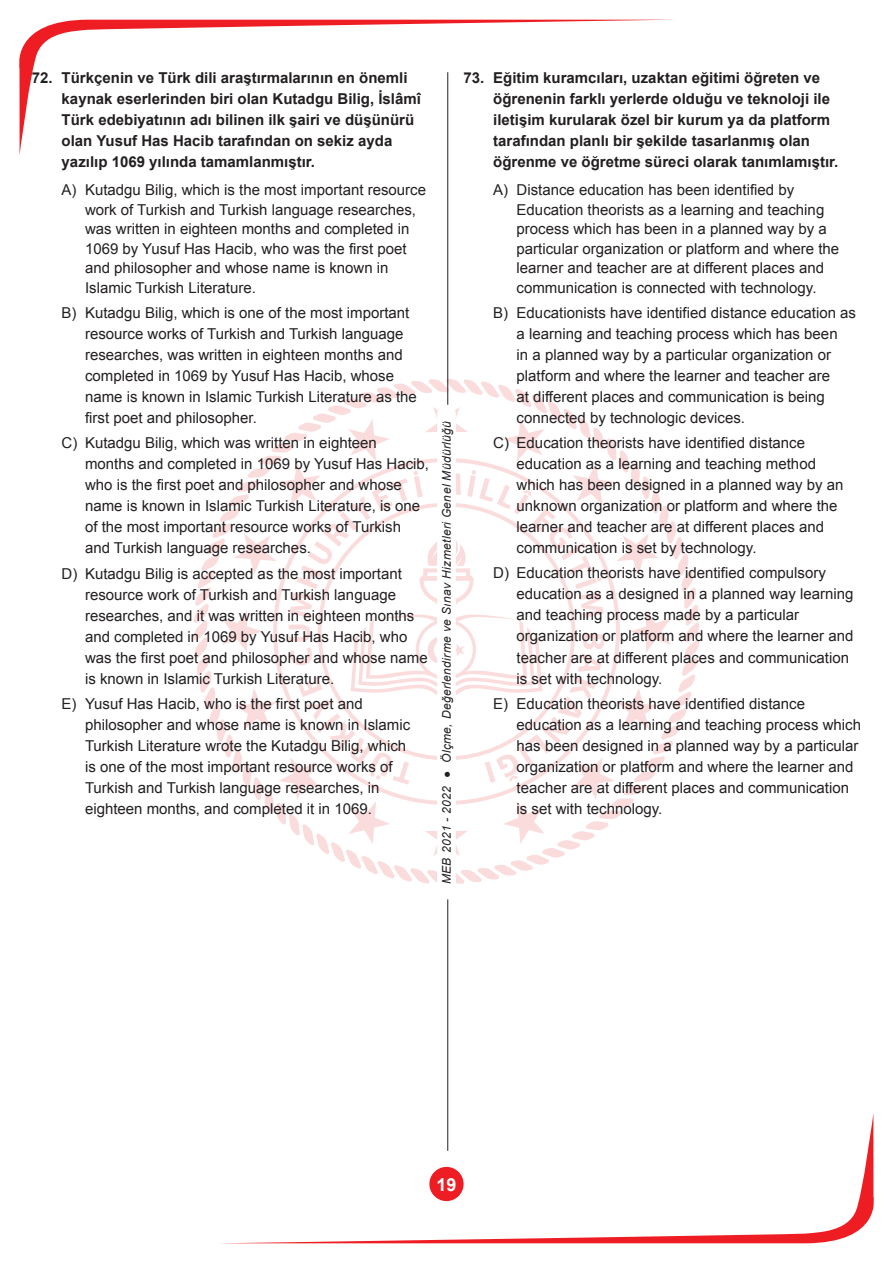
<style>
.page{position:relative;width:893px;height:1263px;background:#fff}
.page>*{position:absolute;margin:0;border:0;box-sizing:border-box;transform-origin:0 0}
.t1{font:700 18px "Arial";color:#fff}
.t2{font:15px/21px "Arial";color:#231f20}
.t3{font:700 15px/21px "Arial";color:#231f20}
.t4{font:italic 12px "Arial";letter-spacing:.03em;color:#231f20}
</style>
<div class="page">
<svg style="left:19px;top:20px;width:633px;height:135px"></svg>
<svg style="left:242px;top:1113px;width:632px;height:130px"></svg>
<svg style="left:187px;top:372px;width:519px;height:519px"></svg>
<hr style="left:447px;top:72px;width:1px;height:1079px;background:#231f20">
<div style="left:437px;top:405px;width:19px;height:494px;background:#fff;border-radius:9px"></div>
<p class="t3" style="left:62px;top:68px;width:361px;text-indent:-30px">72. Türkçenin ve Türk dili araştırmalarının en önemli kaynak eserlerinden biri olan Kutadgu Bilig, İslâmî Türk edebiyatının adı bilinen ilk şairi ve düşünürü olan Yusuf Has Hacib tarafından on sekiz ayda yazılıp 1069 yılında tamamlanmıştır.</p>
<p class="t2" style="left:85px;top:180px;width:342px;line-height:19.5px;text-indent:-23px">A) Kutadgu Bilig, which is the most important resource work of Turkish and Turkish language researches, was written in eighteen months and completed in 1069 by Yusuf Has Hacib, who was the first poet and philosopher and whose name is known in Islamic Turkish Literature.</p>
<p class="t2" style="left:85px;top:302px;width:333px;text-indent:-23px">B) Kutadgu Bilig, which is one of the most important resource works of Turkish and Turkish language researches, was written in eighteen months and completed in 1069 by Yusuf Has Hacib, whose name is known in Islamic Turkish Literature as the first poet and philosopher.</p>
<p class="t2" style="left:85px;top:433px;width:346px;text-indent:-23px">C) Kutadgu Bilig, which was written in eighteen months and completed in 1069 by Yusuf Has Hacib, who is the first poet and philosopher and whose name is known in Islamic Turkish Literature, is one of the most important resource works of Turkish and Turkish language researches.</p>
<p class="t2" style="left:85px;top:563px;width:344px;text-indent:-23px">D) Kutadgu Bilig is accepted as the most important resource work of Turkish and Turkish language researches, and it was written in eighteen months and completed in 1069 by Yusuf Has Hacib, who was the first poet and philosopher and whose name is known in Islamic Turkish Literature.</p>
<p class="t2" style="left:85px;top:693px;width:327px;text-indent:-23px">E) Yusuf Has Hacib, who is the first poet and philosopher and whose name is known in Islamic Turkish Literature wrote the Kutadgu Bilig, which is one of the most important resource works of Turkish and Turkish language researches, in eighteen months, and completed it in 1069.</p>
<p class="t4" style="left:439px;top:884px;width:465px;rotate:-90deg">MEB 2021 - 2022 ● Ölçme, Değerlendirme ve Sınav Hizmetleri Genel Müdürlüğü</p>
<p class="t3" style="left:493px;top:68px;width:347px;text-indent:-30px">73. Eğitim kuramcıları, uzaktan eğitimi öğreten ve öğrenenin farklı yerlerde olduğu ve teknoloji ile iletişim kurularak özel bir kurum ya da platform tarafından planlı bir şekilde tasarlanmış olan öğrenme ve öğretme süreci olarak tanımlamıştır.</p>
<p class="t2" style="left:517px;top:180px;width:324px;line-height:19.5px;text-indent:-23px">A) Distance education has been identified by Education theorists as a learning and teaching process which has been in a planned way by a particular organization or platform and where the learner and teacher are at different places and communication is connected with technology.</p>
<p class="t2" style="left:517px;top:302px;width:341px;text-indent:-23px">B) Educationists have identified distance education as a learning and teaching process which has been<br>in a planned way by a particular organization or platform and where the learner and teacher are<br>at different places and communication is being connected by technologic devices.</p>
<p class="t2" style="left:517px;top:433px;width:328px;text-indent:-23px">C) Education theorists have identified distance education as a learning and teaching method which has been designed in a planned way by an unknown organization or platform and where the learner and teacher are at different places and communication is set by technology.</p>
<p class="t2" style="left:517px;top:563px;width:338px;text-indent:-23px">D) Education theorists have identified compulsory education as a designed in a planned way learning and teaching process made by a particular organization or platform and where the learner and teacher are at different places and communication is set with technology.</p>
<p class="t2" style="left:517px;top:693px;width:346px;text-indent:-23px">E) Education theorists have identified distance education as a learning and teaching process which has been designed in a planned way by a particular organization or platform and where the learner and teacher are at different places and communication is set with technology.</p>
<p class="t1" style="left:436px;top:1172px;width:22px">19</p>
</div>
